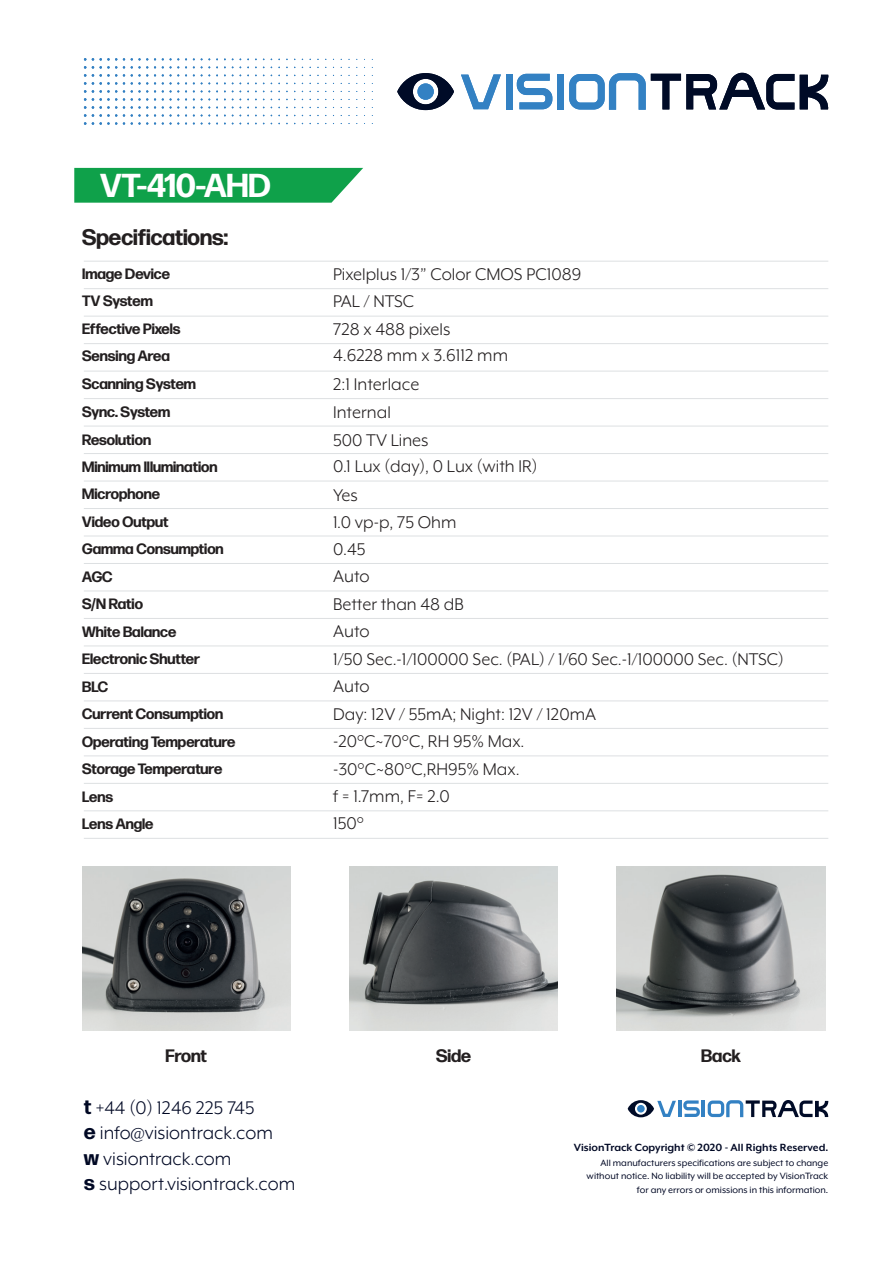
<style>
.page{position:relative;width:893px;height:1263px;background:#fff}
.page>*{position:absolute;margin:0;border:0;box-sizing:border-box;transform-origin:0 0}
.t1{font:700 33.15px "Forma DJR Display";color:#fff}
.t2{font:700 22.5px "Forma DJR Display";color:#231f20}
.t3{font:21px/25.2px "Mr Eaves XL Mod OT";color:#000824}
.t4{font:19.5px/26px "Mr Eaves XL Mod OT";color:#231f20}
.t5{font:700 18px "Forma DJR Display";color:#231f20}
.t6{font:700 15px/28px "Forma DJR Display";color:#231f20}
.t7{font:700 12px "Mr Eaves XL Mod OT";color:#000824}
.t8{font:10.5px/13.5px "Mr Eaves XL Mod OT";color:#000824;text-align:right}
.s1{font-family:"Forma DJR Text";font-weight:700}
</style>
<div class="page">
<hr style="left:678px;top:1100px;width:3px;height:17px;background:#3381c3">
<svg style="left:683px;top:1100px;width:17px;height:17px"></svg>
<hr style="left:702px;top:1100px;width:3px;height:17px;background:#3381c3">
<svg style="left:708px;top:1100px;width:121px;height:17px"></svg>
<svg style="left:628px;top:1100px;width:48px;height:17px"></svg>
<div style="left:637px;top:1105px;width:8px;height:7px;background:#3381c3;border-radius:50%"></div>
<svg style="left:461px;top:74px;width:40px;height:35px"></svg>
<div style="left:506px;top:74px;width:7px;height:36px;background:#3381c3"></div>
<svg style="left:517px;top:74px;width:35px;height:35px"></svg>
<div style="left:557px;top:74px;width:7px;height:36px;background:#3381c3"></div>
<svg style="left:569px;top:73px;width:225px;height:37px"></svg>
<svg style="left:800px;top:75px;width:29px;height:34px"></svg>
<svg style="left:397px;top:73px;width:57px;height:37px"></svg>
<div style="left:417px;top:83px;width:17px;height:17px;background:#3381c3;border-radius:50%"></div>
<svg style="left:170px;top:106px;width:9px;height:19px"></svg>
<svg style="left:162px;top:98px;width:2px;height:27px"></svg>
<svg style="left:154px;top:82px;width:2px;height:43px"></svg>
<svg style="left:131px;top:58px;width:17px;height:67px"></svg>
<svg style="left:123px;top:58px;width:2px;height:67px"></svg>
<svg style="left:92px;top:58px;width:25px;height:67px"></svg>
<svg style="left:84px;top:58px;width:2px;height:67px"></svg>
<hr style="left:84px;top:288px;width:744px;height:1px;background:#dde0e2">
<hr style="left:84px;top:261px;width:744px;height:1px;background:#dde0e2">
<hr style="left:84px;top:316px;width:744px;height:1px;background:#dde0e2">
<hr style="left:84px;top:343px;width:744px;height:1px;background:#dde0e2">
<hr style="left:84px;top:371px;width:744px;height:1px;background:#dde0e2">
<hr style="left:84px;top:398px;width:744px;height:1px;background:#dde0e2">
<hr style="left:84px;top:426px;width:744px;height:1px;background:#dde0e2">
<hr style="left:84px;top:453px;width:744px;height:1px;background:#dde0e2">
<hr style="left:84px;top:481px;width:744px;height:1px;background:#dde0e2">
<hr style="left:84px;top:508px;width:744px;height:1px;background:#dde0e2">
<hr style="left:84px;top:536px;width:744px;height:1px;background:#dde0e2">
<hr style="left:84px;top:563px;width:744px;height:1px;background:#dde0e2">
<hr style="left:84px;top:591px;width:744px;height:1px;background:#dde0e2">
<hr style="left:84px;top:618px;width:744px;height:1px;background:#dde0e2">
<hr style="left:84px;top:646px;width:744px;height:1px;background:#dde0e2">
<hr style="left:84px;top:673px;width:744px;height:1px;background:#dde0e2">
<hr style="left:84px;top:701px;width:744px;height:1px;background:#dde0e2">
<hr style="left:84px;top:728px;width:744px;height:1px;background:#dde0e2">
<hr style="left:84px;top:756px;width:744px;height:1px;background:#dde0e2">
<hr style="left:84px;top:783px;width:744px;height:1px;background:#dde0e2">
<svg style="left:74px;top:168px;width:289px;height:35px;background:#1ea655"></svg>
<hr style="left:84px;top:810px;width:744px;height:1px;background:#dde0e2">
<hr style="left:84px;top:838px;width:744px;height:1px;background:#dde0e2">
<img style="left:350px;top:866px;width:208px;height:164px">
<img style="left:617px;top:866px;width:208px;height:164px">
<img style="left:82px;top:866px;width:208px;height:164px">
<h1 class="t1" style="left:100px;top:164px;width:172px">VT-410-AHD</h1>
<p class="t2" style="left:82px;top:223px;width:147px">Specifications:</p>
<p class="t6" style="left:82px;top:259px;width:89px">Image Device</p>
<p class="t4" style="left:333px;top:261px;width:250px">Pixelplus 1/3” Color CMOS PC1089</p>
<p class="t6" style="left:82px;top:287px;width:72px">TV System</p>
<p class="t4" style="left:333px;top:289px;width:82px">PAL / NTSC</p>
<p class="t6" style="left:82px;top:314px;width:100px">Effective Pixels</p>
<p class="t4" style="left:333px;top:316px;width:176px">728 x 488 pixels<br>4.6228 mm x 3.6112 mm</p>
<p class="t4" style="left:333px;top:370px;width:88px;line-height:27.8px">2:1 Interlace<br>Internal</p>
<p class="t6" style="left:82px;top:342px;width:115px">Sensing Area<br>Scanning System<br>Sync. System<br>Resolution</p>
<p class="t4" style="left:333px;top:427px;width:97px">500 TV Lines</p>
<p class="t6" style="left:82px;top:452px;width:137px">Minimum Illumination</p>
<p class="t4" style="left:333px;top:453px;width:206px">0.1 Lux (day), 0 Lux (with IR)</p>
<p class="t6" style="left:82px;top:480px;width:79px">Microphone</p>
<p class="t4" style="left:333px;top:482px;width:26px">Yes</p>
<p class="t6" style="left:82px;top:508px;width:88px">Video Output</p>
<p class="t4" style="left:333px;top:509px;width:125px">1.0 vp-p, 75 Ohm</p>
<p class="t6" style="left:82px;top:535px;width:143px">Gamma Consumption</p>
<p class="t4" style="left:333px;top:536px;width:34px">0.45</p>
<p class="t6" style="left:82px;top:562px;width:32px">AGC</p>
<p class="t4" style="left:333px;top:563px;width:38px">Auto</p>
<p class="t6" style="left:82px;top:590px;width:62px">S/N Ratio</p>
<p class="t4" style="left:333px;top:591px;width:132px">Better than 48 dB</p>
<p class="t6" style="left:82px;top:617px;width:96px">White Balance</p>
<p class="t4" style="left:333px;top:618px;width:38px">Auto</p>
<p class="t6" style="left:82px;top:645px;width:119px">Electronic Shutter</p>
<p class="t4" style="left:333px;top:646px;width:452px">1/50 Sec.-1/100000 Sec. (PAL) / 1/60 Sec.-1/100000 Sec. (NTSC)</p>
<p class="t6" style="left:82px;top:672px;width:28px">BLC</p>
<p class="t4" style="left:333px;top:673px;width:38px">Auto</p>
<p class="t6" style="left:82px;top:700px;width:142px">Current Consumption</p>
<p class="t4" style="left:333px;top:701px;width:264px">Day: 12V / 55mA; Night: 12V / 120mA</p>
<p class="t6" style="left:82px;top:727px;width:155px">Operating Temperature</p>
<p class="t4" style="left:333px;top:728px;width:193px">-20°C~70°C, RH 95% Max.</p>
<p class="t6" style="left:82px;top:755px;width:142px">Storage Temperature</p>
<p class="t4" style="left:333px;top:756px;width:188px">-30°C~80°C,RH95% Max.</p>
<p class="t6" style="left:82px;top:782px;width:33px">Lens</p>
<p class="t4" style="left:333px;top:783px;width:118px">f = 1.7mm, F= 2.0</p>
<p class="t6" style="left:82px;top:810px;width:73px">Lens Angle</p>
<p class="t4" style="left:333px;top:811px;width:32px">150°</p>
<p class="t5" style="left:166px;top:1044px;width:43px">Front</p>
<p class="t5" style="left:436px;top:1044px;width:37px">Side</p>
<p class="t5" style="left:701px;top:1044px;width:41px">Back</p>
<p class="t3" style="left:84px;top:1095px;width:213px"><span class="s1">t</span> +44 (0) 1246 225 745<br><span class="s1">e</span> info@visiontrack.com<br><span class="s1">w</span> visiontrack.com<br><span class="s1">s</span> support.visiontrack.com</p>
<p class="t7" style="left:574px;top:1141px;width:256px">VisionTrack Copyright © 2020 - All Rights Reserved.</p>
<p class="t8" style="left:587px;top:1156px;width:243px">All manufacturers specifications are subject to change without notice. No liability will be accepted by VisionTrack for any errors or omissions in this information.</p>
</div>
